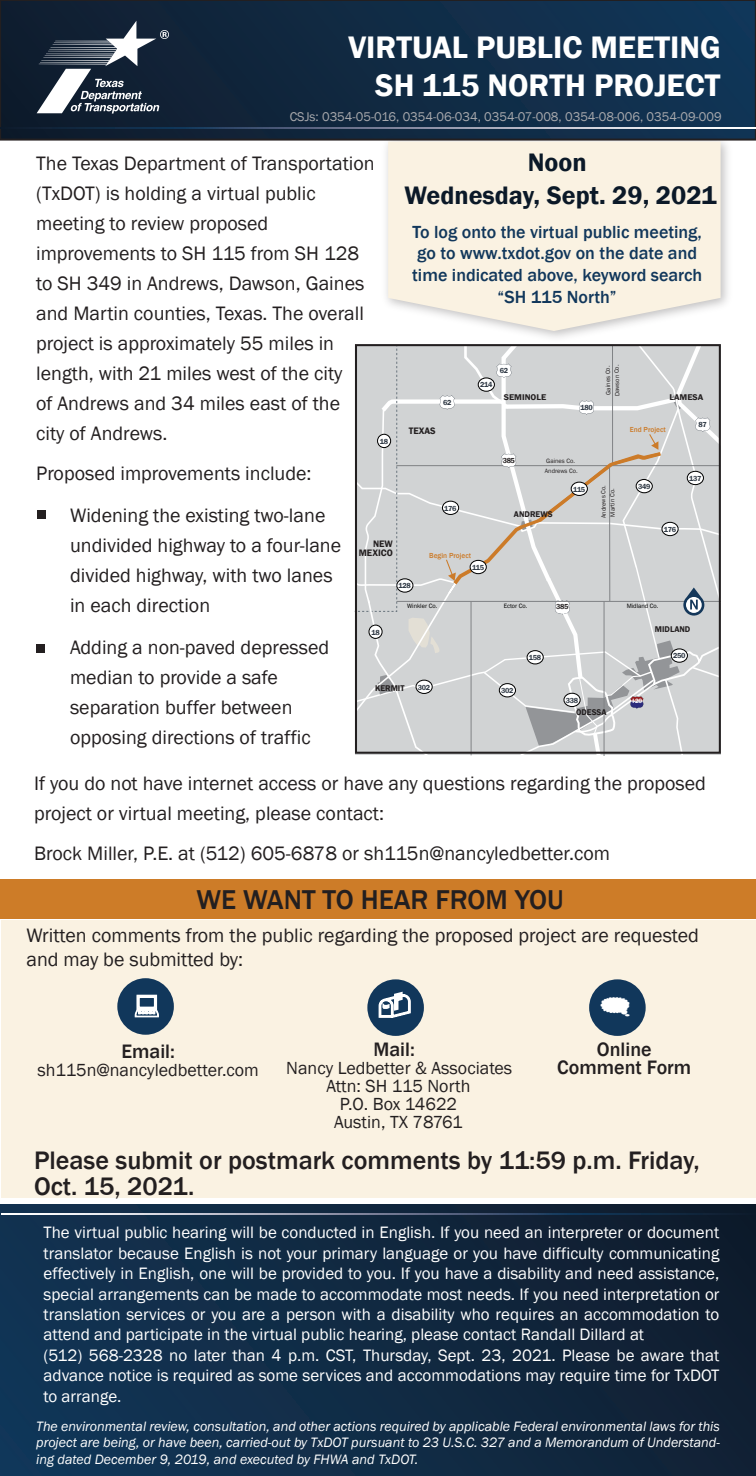
<style>
.page{position:relative;width:756px;height:1476px;background:#fff}
.page>*{position:absolute;margin:0;border:0;box-sizing:border-box;transform-origin:0 0}
.t1{font:600 32px/38.4px "Franklin Gothic";color:#fff;text-align:right}
.t2{font:500 28px "Franklin Gothic";color:#231f20}
.t3{font:500 26px/26px "Franklin Gothic";color:#231f20}
.t4{font:600 26px/33.2px "Franklin Gothic";color:#0b1928;text-align:center}
.t5{font:20px/30px "Franklin Gothic";color:#231f20}
.t6{font:500 20px/18px "Franklin Gothic";color:#231f20;text-align:center}
.t7{font:500 18px/21.6px "Franklin Gothic";color:#11375b;text-align:center}
.t8{font:18px/18px "Franklin Gothic";color:#231f20;text-align:center}
.t9{font:17px/20.4px "Franklin Gothic";color:#fff}
.t10{font:italic 14px/16.8px "Franklin Gothic";color:#fff;text-align:justify}
.t11{font:13px "Franklin Gothic";color:#a8a9ad}
.t12{font:600 9.6px/9px "Franklin Gothic";color:#231f20;text-align:right}
.t13{font:600 8.6px "Franklin Gothic";color:#231f20}
.t14{font:600 8.6px "Franklin Gothic";color:#231f20;scale:1.06 1}
.t15{font:600 7.4px "Franklin Gothic";letter-spacing:-.05em;color:#2c3642}
.t16{font:500 7.4px "Franklin Gothic";color:#cc7b29}
.t17{font:600 7.4px "Franklin Gothic";letter-spacing:-.05em;color:#231f20}
.t18{font:6.4px/9.4px "Franklin Gothic";color:#231f20}
.t19{font:6.4px "Franklin Gothic";color:#000}
.t20{font:600 6.4px "Franklin Gothic";color:#fff}
</style>
<div class="page">
<div style="left:0;top:0;width:756px;height:140px;background:linear-gradient(to right,#0f1c2c,#113658)"></div>
<div style="left:0;top:0;width:756px;height:141px;border:2px solid #231f20"></div>
<svg style="left:37px;top:21px;width:132px;height:93px"></svg>
<svg style="left:0;top:127px;width:756px;height:2px;background:#798498"></svg>
<img style="left:378px;top:131px;width:359px;height:207px">
<svg style="left:388px;top:142px;width:333px;height:189px;background:#f9f2e3"></svg>
<div style="left:0;top:1205px;width:756px;height:271px;background:linear-gradient(to right,#113556,#101e2f)"></div>
<div style="left:2px;top:920px;width:754px;height:278px;background:#faf2e2"></div>
<div style="left:37px;top:644px;width:8px;height:8px;background:#231f20"></div>
<div style="left:37px;top:511px;width:9px;height:8px;background:#231f20"></div>
<div style="left:117px;top:978px;width:57px;height:57px;background:#11375b;border-radius:50%"></div>
<div style="left:1px;top:879px;width:755px;height:40px;background:#cd7c28"></div>
<svg style="left:2px;top:1213px;width:754px;height:2px;background:#798498"></svg>
<div style="left:589px;top:979px;width:57px;height:57px;background:#11375b;border-radius:50%"></div>
<div style="left:367px;top:979px;width:57px;height:57px;background:#11375b;border-radius:50%"></div>
<svg style="left:355px;top:347px;width:365px;height:408px;background:#d1d2d3"></svg>
<div style="left:355px;top:344px;width:366px;height:410px;border:2px solid #231f20"></div>
<svg style="left:135px;top:995px;width:24px;height:22px"></svg>
<svg style="left:378px;top:991px;width:33px;height:27px"></svg>
<h1 class="t1" style="left:348px;top:28px;width:374px">VIRTUAL PUBLIC MEETING<br>SH 115 NORTH PROJECT</h1>
<p class="t11" style="left:290px;top:109px;width:433px">CSJs: 0354-05-016, 0354-06-034, 0354-07-008, 0354-08-006, 0354-09-009</p>
<h3 class="t4" style="left:404px;top:146px;width:314px">Noon<br>Wednesday, Sept. 29, 2021</h3>
<p class="t5" style="left:36px;top:149px;width:340px">The Texas Department of Transportation (TxDOT) is holding a virtual public meeting to review proposed improvements to SH 115 from SH 128 to SH 349 in Andrews, Dawson, Gaines and Martin counties, Texas. The overall project is approximately 55 miles in length, with 21 miles west of the city<br>of Andrews and 34 miles east of the<br>city of Andrews.</p>
<p class="t5" style="left:36px;top:459px;width:277px">Proposed improvements include:</p>
<p class="t7" style="left:412px;top:221px;width:292px">To log onto the virtual public meeting, go to www.txdot.gov on the date and time indicated above, keyword search “SH 115 North”</p>
<p class="t18" style="left:604px;top:397px;width:33px;text-align:center;rotate:-91deg">Gaines Co.<br>Dawson Co.</p>
<p class="t15" style="left:500px;top:366px;width:10px">62</p>
<p class="t15" style="left:480px;top:380px;width:14px">214</p>
<p class="t14" style="left:670px;top:392px;width:33px">LAMESA</p>
<p class="t14" style="left:504px;top:392px;width:41px">SEMINOLE</p>
<p class="t15" style="left:443px;top:398px;width:10px">62</p>
<p class="t15" style="left:580px;top:403px;width:14px">180</p>
<p class="t15" style="left:699px;top:420px;width:10px">87</p>
<p class="t16" style="left:630px;top:425px;width:37px">End Project</p>
<p class="t12" style="left:409px;top:427px;width:28px">TEXAS</p>
<p class="t15" style="left:380px;top:437px;width:10px">18</p>
<p class="t17" style="left:503px;top:456px;width:14px">385</p>
<p class="t18" style="left:545px;top:457px;width:34px">Gaines Co.<br>Andrews Co.</p>
<p class="t15" style="left:689px;top:474px;width:14px">137</p>
<p class="t15" style="left:638px;top:482px;width:14px">349</p>
<p class="t18" style="left:600px;top:519px;width:35px;line-height:8.8px;rotate:-91deg">Andrews Co.<br>Martin Co.</p>
<p class="t15" style="left:573px;top:485px;width:14px">115</p>
<p class="t15" style="left:444px;top:504px;width:14px">176</p>
<p class="t5" style="left:70px;top:500px;width:273px">Widening the existing two-lane undivided highway to a four-lane divided highway, with two lanes in each direction</p>
<p class="t5" style="left:70px;top:632px;width:261px">Adding a non-paved depressed median to provide a safe separation buffer between opposing directions of traffic</p>
<p class="t13" style="left:514px;top:508px;width:40px">ANDREWS</p>
<p class="t15" style="left:664px;top:525px;width:14px">176</p>
<p class="t12" style="left:359px;top:539px;width:35px">NEW<br>MEXICO</p>
<p class="t16" style="left:429px;top:551px;width:43px">Begin Project</p>
<p class="t15" style="left:472px;top:563px;width:14px">115</p>
<p class="t15" style="left:399px;top:581px;width:14px">128</p>
<p class="t19" style="left:407px;top:602px;width:32px">Winkler Co.</p>
<p class="t19" style="left:504px;top:602px;width:25px">Ector Co.</p>
<p class="t19" style="left:627px;top:601px;width:33px">Midland Co.</p>
<p class="t17" style="left:556px;top:602px;width:14px">385</p>
<p class="t13" style="left:655px;top:624px;width:37px">MIDLAND</p>
<p class="t15" style="left:371px;top:628px;width:10px">18</p>
<p class="t15" style="left:529px;top:653px;width:14px">158</p>
<p class="t15" style="left:673px;top:651px;width:14px">250</p>
<p class="t15" style="left:418px;top:683px;width:14px">302</p>
<p class="t13" style="left:375px;top:683px;width:31px">KERMIT</p>
<p class="t15" style="left:501px;top:686px;width:14px">302</p>
<p class="t15" style="left:566px;top:696px;width:14px">338</p>
<p class="t20" style="left:632px;top:697px;width:11px">I-20</p>
<p class="t13" style="left:576px;top:706px;width:32px">ODESSA</p>
<p class="t5" style="left:34px;top:769px;width:673px">If you do not have internet access or have any questions regarding the proposed project or virtual meeting, please contact:</p>
<p class="t5" style="left:34px;top:839px;width:577px">Brock Miller, P.E. at (512) 605-6878 or sh115n@nancyledbetter.com</p>
<h2 class="t2" style="left:196px;top:882px;width:369px">WE WANT TO HEAR FROM YOU</h2>
<p class="t5" style="left:26px;top:924px;width:674px;line-height:24px">Written comments from the public regarding the proposed project are requested and may be submitted by:</p>
<p class="t6" style="left:373px;top:1040px;width:43px">Mail:</p>
<p class="t6" style="left:557px;top:1041px;width:136px">Online<br>Comment Form</p>
<p class="t6" style="left:121px;top:1042px;width:55px">Email:</p>
<p class="t8" style="left:38px;top:1061px;width:223px">sh115n@nancyledbetter.com</p>
<p class="t8" style="left:286px;top:1059px;width:228px">Nancy Ledbetter &amp; Associates<br>Attn: SH 115 North<br>P.O. Box 14622<br>Austin, TX 78761</p>
<h3 class="t3" style="left:34px;top:1147px;width:667px">Please submit or postmark comments by 11:59 p.m. Friday,<br>Oct. 15, 2021.</h3>
<p class="t9" style="left:44px;top:1223px;width:677px">The virtual public hearing will be conducted in English. If you need an interpreter or document translator because English is not your primary language or you have difficulty communicating effectively in English, one will be provided to you. If you have a disability and need assistance, special arrangements can be made to accommodate most needs. If you need interpretation or translation services or you are a person with a disability who requires an accommodation to attend and participate in the virtual public hearing, please contact Randall Dillard at<br>(512) 568-2328 no later than 4 p.m. CST, Thursday, Sept. 23, 2021. Please be aware that advance notice is required as some services and accommodations may require time for TxDOT to arrange.</p>
<p class="t10" style="left:36px;top:1418px;width:685px">The environmental review, consultation, and other actions required by applicable Federal environmental laws for this project are being, or have been, carried-out by TxDOT pursuant to 23 U.S.C. 327 and a Memorandum of Understand&shy;ing dated December 9, 2019, and executed by FHWA and TxDOT.</p>
</div>
